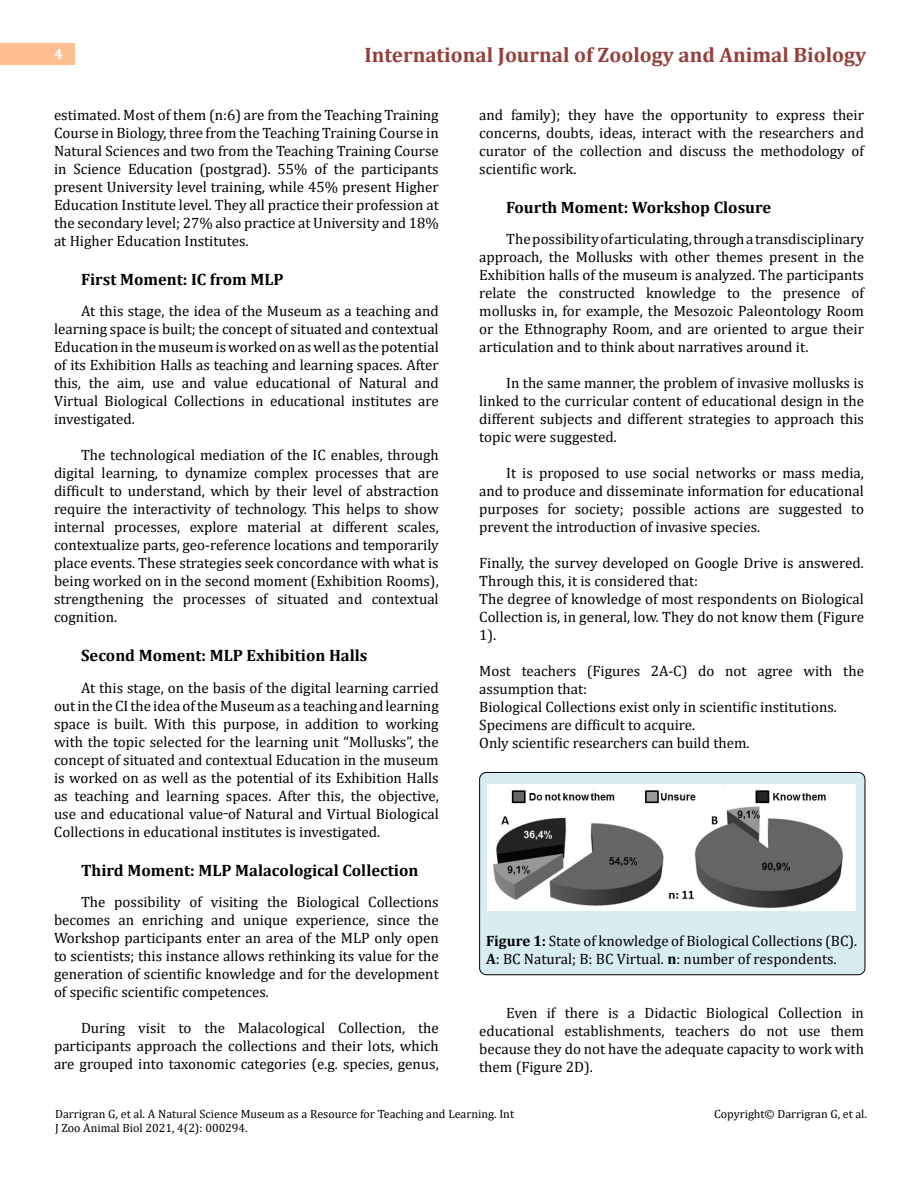
<style>
.page{position:relative;width:918px;height:1188px;background:#fff}
.page>*{position:absolute;margin:0;border:0;box-sizing:border-box;transform-origin:0 0}
.t1{font:700 21px "Cambria";color:#953f3c}
.t2{font:700 16.5px "Cambria";color:#000}
.t3{font:15px/18px "Cambria";color:#000;text-align:justify}
.t4{font:700 15px "Cambria";color:#fff}
.t5{font:12px/14.4px "Cambria";color:#000}
.s1{font-weight:700}
</style>
<div class="page">
<div style="left:0;top:43px;width:75px;height:21px;background:#ffbf91"></div>
<div style="left:480px;top:772px;width:385px;height:203px;background:#d8edf2;border-radius:7px"></div>
<div style="left:479px;top:772px;width:386px;height:203px;border:1px solid #000;border-radius:7px"></div>
<img style="left:487px;top:784px;width:369px;height:126px">
<p class="t4" style="left:54px;top:44px;width:10px">4</p>
<h1 class="t1" style="left:364px;top:40px;width:503px">International Journal of Zoology and Animal Biology</h1>
<p class="t3" style="left:54px;top:105px;width:386px">estimated. Most of them (n:6) are from the Teaching Training Course in Biology, three from the Teaching Training Course in Natural Sciences and two from the Teaching Training Course in Science Education (postgrad). 55% of the participants present University level training, while 45% present Higher Education Institute level. They all practice their profession at the secondary level; 27% also practice at University and 18% at Higher Education Institutes.</p>
<p class="t2" style="left:81px;top:267px;width:204px">First Moment: IC from MLP</p>
<p class="t3" style="left:54px;top:302px;width:386px;text-indent:27px">At this stage, the idea of the Museum as a teaching and learning space is built; the concept of situated and contextual Education in the museum is worked on as well as the potential of its Exhibition Halls as teaching and learning spaces. After this, the aim, use and value educational of Natural and Virtual Biological Collections in educational institutes are investigated.</p>
<p class="t3" style="left:54px;top:446px;width:386px;text-indent:27px">The technological mediation of the IC enables, through digital learning, to dynamize complex processes that are difficult to understand, which by their level of abstraction require the interactivity of technology. This helps to show internal processes, explore material at different scales, contextualize parts, geo-reference locations and temporarily place events. These strategies seek concordance with what is being worked on in the second moment (Exhibition Rooms), strengthening the processes of situated and contextual cognition.</p>
<p class="t2" style="left:81px;top:644px;width:288px">Second Moment: MLP Exhibition Halls</p>
<p class="t3" style="left:54px;top:678px;width:386px;text-indent:27px">At this stage, on the basis of the digital learning carried out in the CI the idea of the Museum as a teaching and learning space is built. With this purpose, in addition to working with the topic selected for the learning unit “Mollusks”, the concept of situated and contextual Education in the museum is worked on as well as the potential of its Exhibition Halls as teaching and learning spaces. After this, the objective, use and educational value of Natural and Virtual Biological Collections in educational institutes is investigated.</p>
<p class="t2" style="left:81px;top:858px;width:339px">Third Moment: MLP Malacological Collection</p>
<p class="t3" style="left:54px;top:893px;width:386px;text-indent:27px">The possibility of visiting the Biological Collections becomes an enriching and unique experience, since the Workshop participants enter an area of the MLP only open to scientists; this instance allows rethinking its value for the generation of scientific knowledge and for the development of specific scientific competences.</p>
<p class="t3" style="left:54px;top:1019px;width:386px;text-indent:27px">During visit to the Malacological Collection, the participants approach the collections and their lots, which are grouped into taxonomic categories (e.g. species, genus,</p>
<p class="t3" style="left:479px;top:105px;width:386px">and family); they have the opportunity to express their concerns, doubts, ideas, interact with the researchers and curator of the collection and discuss the methodology of scientific work.</p>
<p class="t2" style="left:506px;top:195px;width:267px">Fourth Moment: Workshop Closure</p>
<p class="t3" style="left:479px;top:230px;width:386px;text-indent:27px">The possibility of articulating, through a transdisciplinary approach, the Mollusks with other themes present in the Exhibition halls of the museum is analyzed. The participants relate the constructed knowledge to the presence of mollusks in, for example, the Mesozoic Paleontology Room or the Ethnography Room, and are oriented to argue their articulation and to think about narratives around it.</p>
<p class="t3" style="left:479px;top:374px;width:386px;text-indent:27px">In the same manner, the problem of invasive mollusks is linked to the curricular content of educational design in the different subjects and different strategies to approach this topic were suggested.</p>
<p class="t3" style="left:479px;top:464px;width:386px;text-indent:27px">It is proposed to use social networks or mass media, and to produce and disseminate information for educational purposes for society; possible actions are suggested to prevent the introduction of invasive species.</p>
<p class="t3" style="left:479px;top:554px;width:386px;text-align:left">Finally, the survey developed on Google Drive is answered.<br>Through this, it is considered that:<br>The degree of knowledge of most respondents on Biological Collection is, in general, low. They do not know them (Figure 1).</p>
<p class="t3" style="left:479px;top:662px;width:386px;text-align:left">Most teachers (Figures 2A-C) do not agree with the assumption that:<br>Biological Collections exist only in scientific institutions.<br>Specimens are difficult to acquire.<br>Only scientific researchers can build them.</p>
<p class="t3" style="left:486px;top:932px;width:373px"><span class="s1">Figure 1:</span> State of knowledge of Biological Collections (BC).<br><span class="s1">A</span>: BC Natural; B: BC Virtual. <span class="s1">n</span>: number of respondents.</p>
<p class="t3" style="left:479px;top:1004px;width:386px;text-indent:27px">Even if there is a Didactic Biological Collection in educational establishments, teachers do not use them because they do not have the adequate capacity to work with them (Figure 2D).</p>
<p class="t5" style="left:55px;top:1106px;width:460px">Darrigran G, et al. A Natural Science Museum as a Resource for Teaching and Learning. Int<br>J Zoo Animal Biol 2021, 4(2): 000294.</p>
<p class="t5" style="left:714px;top:1106px;width:154px">Copyright© Darrigran G, et al.</p>
</div>
